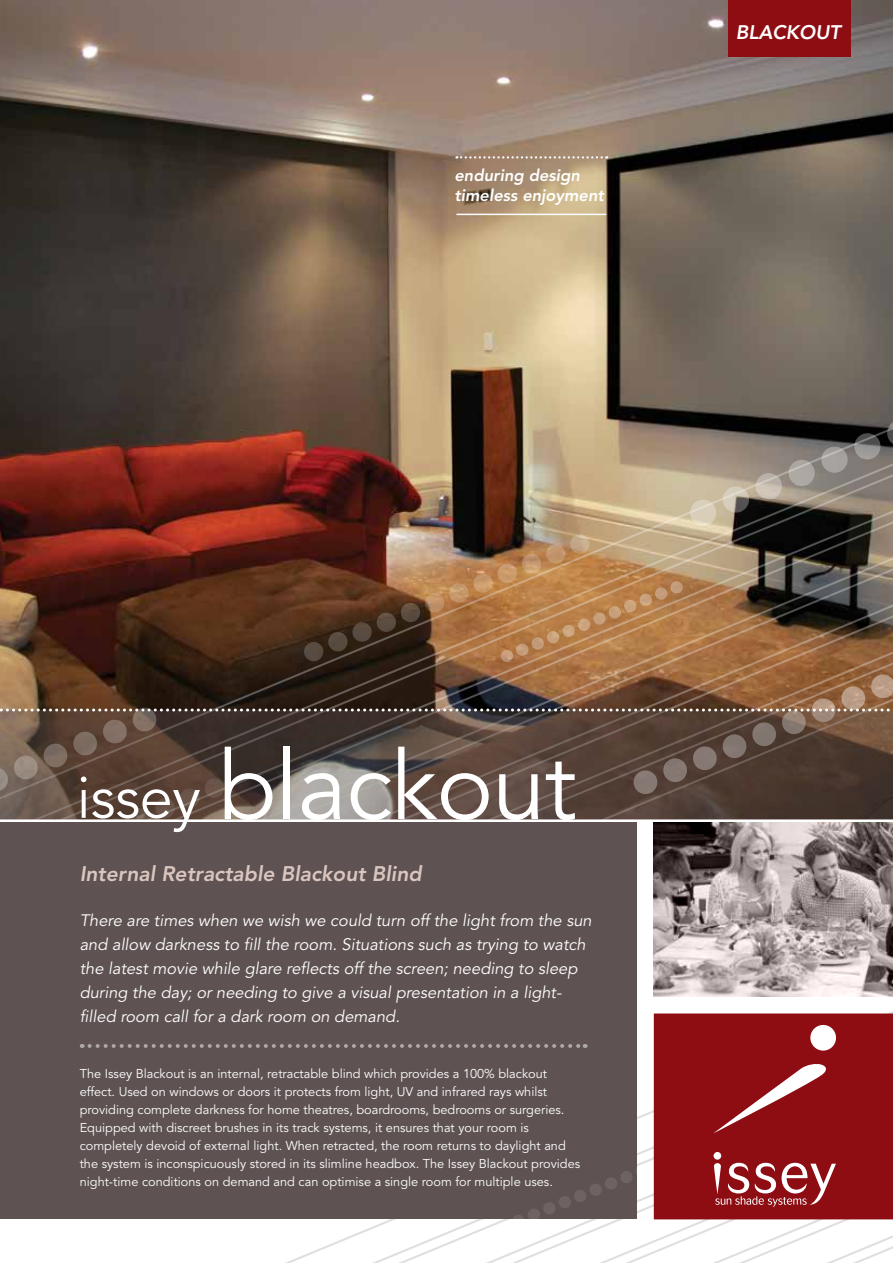
<style>
.page{position:relative;width:893px;height:1263px;background:#fff}
.page>*{position:absolute;margin:0;border:0;box-sizing:border-box;transform-origin:0 0}
.t1{font:95.7px "Avenir LT Std";letter-spacing:-.01em;color:#fff}
.t2{font:italic 800 21px "Avenir LT Std";color:#dbc6bf}
.t3{font:italic 800 19.5px "Avenir LT Std";color:#fff}
.t4{font:italic 16.5px/24px "Avenir";color:#fff}
.t5{font:italic 800 16.5px/19.8px "Avenir LT Std";color:#fff}
.t6{font:12.75px/18px "Avenir LT Std";color:#fff}
.s1{font-size:59.4px}
</style>
<div class="page">
<img style="left:0;top:0;width:893px;height:326px">
<svg style="left:285px;top:1204px;width:608px;height:59px"></svg>
<svg style="left:0;top:326px;width:893px;height:38px;background:#7c6d5c"></svg>
<img style="left:0;top:364px;width:893px;height:545px">
<div style="left:0;top:822px;width:637px;height:397px;background:#5e5352"></div>
<svg style="left:90px;top:1044px;width:496px;height:4px"></svg>
<svg style="left:465px;top:1164px;width:184px;height:82px"></svg>
<div style="left:728px;top:0;width:123px;height:57px;background:#8d0d13"></div>
<hr style="left:456px;top:214px;width:150px;height:1px;background:#fff">
<svg style="left:456px;top:156px;width:151px;height:3px"></svg>
<svg style="left:0;top:673px;width:893px;height:216px"></svg>
<img style="left:303px;top:418px;width:590px;height:245px">
<img style="left:654px;top:822px;width:239px;height:174px">
<div style="left:654px;top:1013px;width:239px;height:206px;background:#8d0d13"></div>
<svg style="left:714px;top:1163px;width:7px;height:31px"></svg>
<svg style="left:713px;top:1063px;width:115px;height:70px;background:#9d3136"></svg>
<svg style="left:715px;top:1163px;width:121px;height:44px"></svg>
<div style="left:714px;top:1152px;width:7px;height:8px;background:#fff;border-radius:50%"></div>
<div style="left:810px;top:1025px;width:26px;height:25px;background:#fff;border-radius:50%"></div>
<p class="t5" style="left:454px;top:166px;width:151px">enduring design timeless enjoyment</p>
<h3 class="t3" style="left:736px;top:21px;width:107px">BLACKOUT</h3>
<h1 class="t1" style="left:77px;top:731px;width:501px"><span class="s1">issey</span> blackout</h1>
<h2 class="t2" style="left:80px;top:861px;width:343px">Internal Retractable Blackout Blind</h2>
<p class="t4" style="left:80px;top:909px;width:513px">There are times when we wish we could turn off the light from the sun and allow darkness to fill the room. Situations such as trying to watch the latest movie while glare reflects off the screen; needing to sleep during the day; or needing to give a visual presentation in a light&shy;filled room call for a dark room on demand.</p>
<p class="t6" style="left:80px;top:1065px;width:502px">The Issey Blackout is an internal, retractable blind which provides a 100% blackout effect. Used on windows or doors it protects from light, UV and infrared rays whilst providing complete darkness for home theatres, boardrooms, bedrooms or surgeries.<br>Equipped with discreet brushes in its track systems, it ensures that your room is completely devoid of external light. When retracted, the room returns to daylight and the system is inconspicuously stored in its slimline headbox. The Issey Blackout provides night-time conditions on demand and can optimise a single room for multiple uses.</p>
</div>
